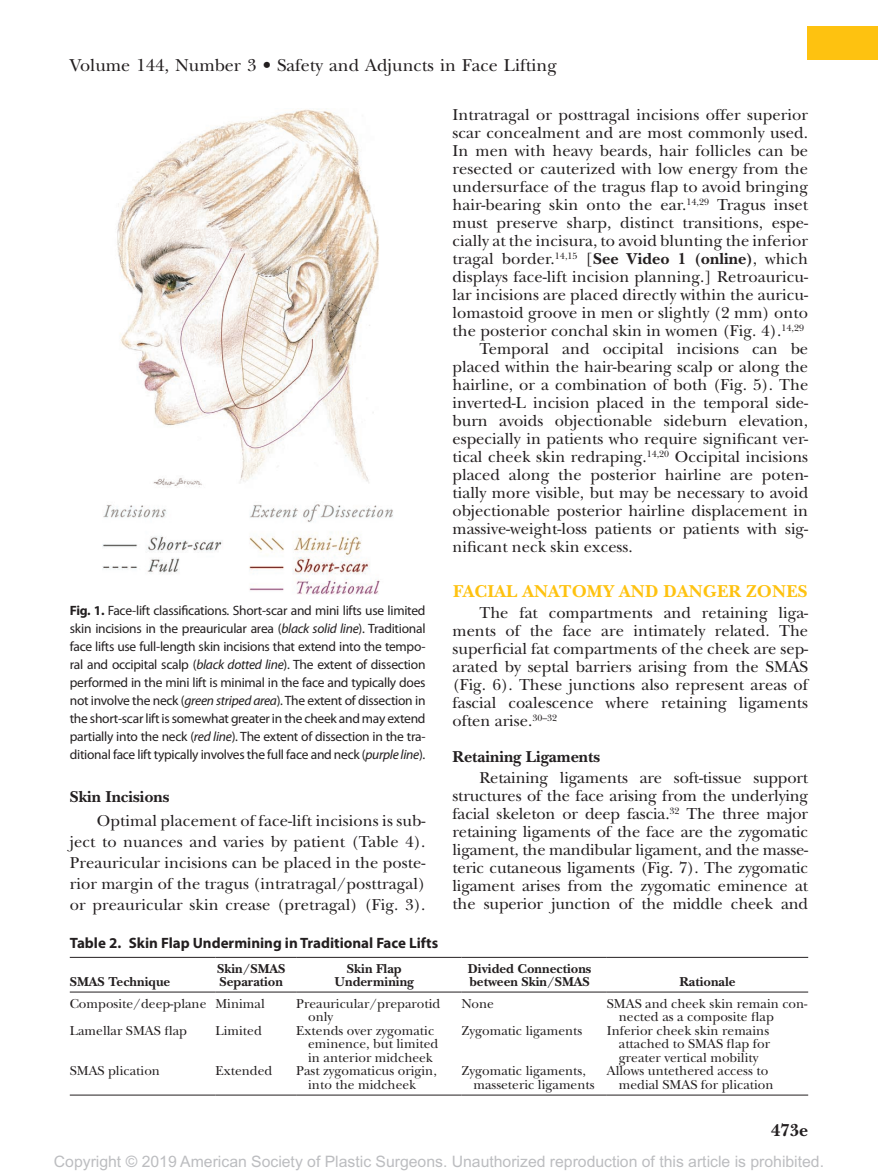
<style>
.page{position:relative;width:878px;height:1175px;background:#fff}
.page>*{position:absolute;margin:0;border:0;box-sizing:border-box;transform-origin:0 0}
.t1{font:18px "New Baskerville";color:#231f20}
.t2{font:700 18px "New Baskerville";letter-spacing:.01em;color:#fec210}
.t3{font:700 18px "New Baskerville";color:#231f20}
.t4{font:16.5px/18px "New Baskerville";color:#231f20;text-align:justify}
.t5{font:700 16.5px "New Baskerville";color:#231f20}
.t6{font:15.75px "Arial MT Std";color:#bcbdc0}
.t7{font:700 15px "Myriad Pro";color:#231f20}
.t8{font:13.5px/18px "Myriad Pro";letter-spacing:-.02em;color:#231f20;text-align:justify}
.t9{font:13.5px/13.5px "New Baskerville";color:#231f20}
.t10{font:700 13.5px/13.5px "New Baskerville";color:#231f20}
.s1{font-weight:700}
.s2{font-style:italic}
</style>
<div class="page">
<div style="left:807px;top:26px;width:71px;height:33px;background:#fec210"></div>
<img style="left:102px;top:109px;width:291px;height:486px">
<hr style="left:70px;top:957px;width:145px;height:1px;background:#231f20">
<hr style="left:215px;top:957px;width:81px;height:1px;background:#231f20">
<hr style="left:296px;top:957px;width:165px;height:1px;background:#231f20">
<hr style="left:461px;top:957px;width:145px;height:1px;background:#231f20">
<hr style="left:606px;top:957px;width:202px;height:1px;background:#231f20">
<hr style="left:70px;top:991px;width:145px;height:1px;background:#231f20">
<hr style="left:215px;top:991px;width:81px;height:1px;background:#231f20">
<hr style="left:296px;top:991px;width:165px;height:1px;background:#231f20">
<hr style="left:461px;top:991px;width:145px;height:1px;background:#231f20">
<hr style="left:606px;top:991px;width:202px;height:1px;background:#231f20">
<hr style="left:70px;top:1094px;width:145px;height:1px;background:#231f20">
<hr style="left:215px;top:1094px;width:81px;height:1px;background:#231f20">
<hr style="left:296px;top:1094px;width:165px;height:1px;background:#231f20">
<hr style="left:461px;top:1094px;width:145px;height:1px;background:#231f20">
<hr style="left:606px;top:1094px;width:202px;height:1px;background:#231f20">
<p class="t1" style="left:70px;top:54px;width:488px">Volume 144, Number 3 • Safety and Adjuncts in Face Lifting</p>
<p class="t8" style="left:70px;top:601px;width:357px"><span class="s1">Fig. 1.</span> Face-lift classifications. Short-scar and mini lifts use limited skin incisions in the preauricular area (<span class="s2">black solid line</span>). Traditional face lifts use full-length skin incisions that extend into the tempo&shy;ral and occipital scalp (<span class="s2">black dotted line</span>). The extent of dissection performed in the mini lift is minimal in the face and typically does not involve the neck (<span class="s2">green striped area</span>). The extent of dissection in the short-scar lift is somewhat greater in the cheek and may extend partially into the neck (<span class="s2">red line</span>). The extent of dissection in the tra&shy;ditional face lift typically involves the full face and neck (<span class="s2">purple line</span>).</p>
<p class="t5" style="left:70px;top:787px;width:101px">Skin Incisions</p>
<p class="t4" style="left:70px;top:810px;width:357px;line-height:21px;text-indent:27px">Optimal placement of face-lift incisions is sub&shy;ject to nuances and varies by patient (Table 4).<br>Preauricular incisions can be placed in the poste&shy;rior margin of the tragus (intratragal/posttragal) or preauricular skin crease (pretragal) (Fig. 3).</p>
<p class="t4" style="left:452px;top:106px;width:357px">Intratragal or posttragal incisions offer superior</p>
<p class="t4" style="left:452px;top:124px;width:357px">scar concealment and are most commonly used.</p>
<p class="t4" style="left:452px;top:142px;width:357px">In men with heavy beards, hair follicles can be</p>
<p class="t4" style="left:452px;top:160px;width:357px">resected or cauterized with low energy from the</p>
<p class="t4" style="left:452px;top:178px;width:357px">undersurface of the tragus flap to avoid bringing</p>
<p class="t4" style="left:452px;top:196px;width:357px">hair-bearing skin onto the ear.<sup>14,29</sup> Tragus inset</p>
<p class="t4" style="left:452px;top:214px;width:357px">must preserve sharp, distinct transitions, espe-</p>
<p class="t4" style="left:452px;top:232px;width:357px">cially at the incisura, to avoid blunting the inferior</p>
<p class="t4" style="left:452px;top:250px;width:357px">tragal border.<sup>14,15</sup> [<span class="s1">See Video 1 (online)</span>, which</p>
<p class="t4" style="left:452px;top:268px;width:357px">displays face-lift incision planning.] Retroauricu-</p>
<p class="t4" style="left:452px;top:286px;width:357px">lar incisions are placed directly within the auricu-</p>
<p class="t4" style="left:452px;top:304px;width:357px">lomastoid groove in men or slightly (2 mm) onto</p>
<p class="t4" style="left:452px;top:322px;width:353px">the posterior conchal skin in women (Fig. 4).<sup>14,29</sup></p>
<p class="t4" style="left:479px;top:340px;width:330px">Temporal and occipital incisions can be</p>
<p class="t4" style="left:452px;top:358px;width:357px">placed within the hair-bearing scalp or along the</p>
<p class="t4" style="left:452px;top:376px;width:357px">hairline, or a combination of both (Fig. 5). The</p>
<p class="t4" style="left:452px;top:394px;width:357px">inverted-L incision placed in the temporal side-</p>
<p class="t4" style="left:452px;top:412px;width:357px">burn avoids objectionable sideburn elevation,</p>
<p class="t4" style="left:452px;top:430px;width:357px">especially in patients who require significant ver-</p>
<p class="t4" style="left:452px;top:448px;width:357px">tical cheek skin redraping.<sup>14,20</sup> Occipital incisions</p>
<p class="t4" style="left:452px;top:466px;width:357px">placed along the posterior hairline are poten-</p>
<p class="t4" style="left:452px;top:484px;width:357px">tially more visible, but may be necessary to avoid</p>
<p class="t4" style="left:452px;top:502px;width:357px">objectionable posterior hairline displacement in</p>
<p class="t4" style="left:452px;top:520px;width:357px">massive-weight-loss patients or patients with sig-</p>
<p class="t4" style="left:452px;top:538px;width:182px">nificant neck skin excess.</p>
<p class="t2" style="left:453px;top:581px;width:355px">FACIAL ANATOMY AND DANGER ZONES</p>
<p class="t4" style="left:452px;top:604px;width:357px;text-indent:27px">The fat compartments and retaining liga&shy;ments of the face are intimately related. The superficial fat compartments of the cheek are sep&shy;arated by septal barriers arising from the SMAS (Fig. 6). These junctions also represent areas of fascial coalescence where retaining ligaments often arise.<sup>30–32</sup></p>
<p class="t5" style="left:452px;top:747px;width:149px">Retaining Ligaments</p>
<p class="t4" style="left:452px;top:769px;width:357px;text-indent:27px">Retaining ligaments are soft-tissue support structures of the face arising from the underlying facial skeleton or deep fascia.<sup>32</sup> The three major retaining ligaments of the face are the zygomatic ligament, the mandibular ligament, and the masse&shy;teric cutaneous ligaments (Fig. 7). The zygomatic ligament arises from the zygomatic eminence at the superior junction of the middle cheek and</p>
<p class="t7" style="left:70px;top:933px;width:370px">Table 2. Skin Flap Undermining in Traditional Face Lifts</p>
<p class="t10" style="left:70px;top:975px;width:102px">SMAS Technique</p>
<p class="t10" style="left:217px;top:961px;width:70px">Skin/SMAS<br>Separation</p>
<p class="t10" style="left:334px;top:961px;width:81px;text-align:center">Skin Flap<br>Undermining</p>
<p class="t10" style="left:468px;top:961px;width:125px">Divided Connections between Skin/SMAS</p>
<p class="t10" style="left:679px;top:975px;width:58px">Rationale</p>
<p class="t9" style="left:70px;top:996px;width:196px">Composite/deep-plane Minimal</p>
<p class="t9" style="left:308px;top:996px;width:134px;text-indent:-12px">Preauricular/preparotid only</p>
<p class="t9" style="left:461px;top:996px;width:34px">None</p>
<p class="t9" style="left:618px;top:996px;width:190px;text-indent:-12px">SMAS and cheek skin remain con&shy;nected as a composite flap</p>
<p class="t9" style="left:70px;top:1023px;width:119px">Lamellar SMAS flap</p>
<p class="t9" style="left:215px;top:1023px;width:48px">Limited</p>
<p class="t9" style="left:308px;top:1023px;width:132px;text-indent:-12px">Extends over zygomatic eminence, but limited in anterior midcheek</p>
<p class="t9" style="left:461px;top:1023px;width:122px">Zygomatic ligaments</p>
<p class="t9" style="left:618px;top:1023px;width:153px;text-align:justify;text-indent:-12px">Inferior cheek skin remains attached to SMAS flap for greater vertical mobility</p>
<p class="t9" style="left:70px;top:1064px;width:92px">SMAS plication</p>
<p class="t9" style="left:215px;top:1064px;width:58px">Extended</p>
<p class="t9" style="left:308px;top:1064px;width:130px;text-indent:-12px">Past zygomaticus origin, into the midcheek</p>
<p class="t9" style="left:473px;top:1064px;width:123px;text-indent:-12px">Zygomatic ligaments, masseteric ligaments</p>
<p class="t9" style="left:618px;top:1064px;width:156px;text-indent:-12px">Allows untethered access to medial SMAS for plication</p>
<p class="t3" style="left:771px;top:1119px;width:39px">473e</p>
<p class="t6" style="left:54px;top:1152px;width:771px">Copyright © 2019 American Society of Plastic Surgeons. Unauthorized reproduction of this article is prohibited.</p>
</div>
